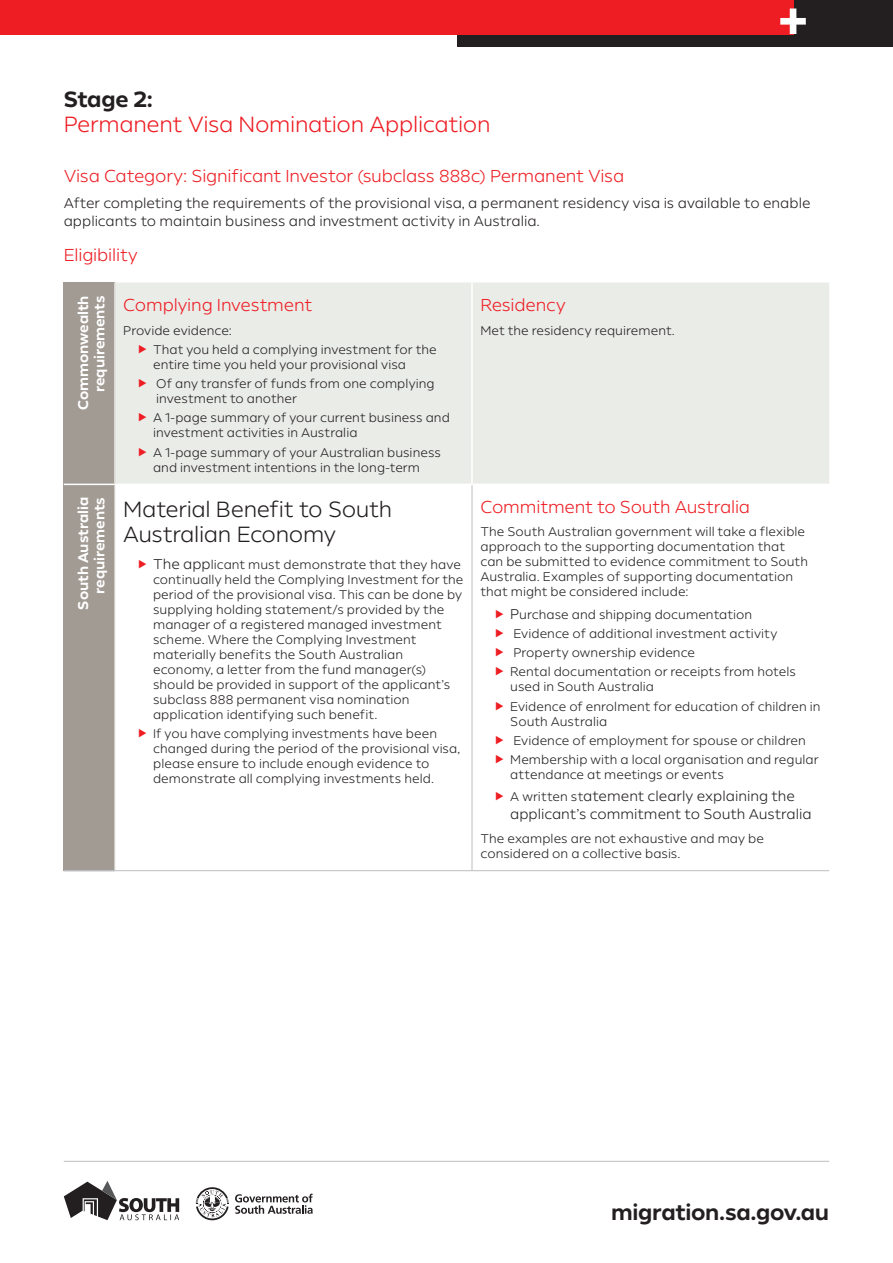
<style>
.page{position:relative;width:893px;height:1263px;background:#fff}
.page>*{position:absolute;margin:0;border:0;box-sizing:border-box;transform-origin:0 0}
.Intro_Para_14pt{font:21px/25.2px "Helios Antique";letter-spacing:-.015em;color:#ee1d23}
.Sub_HL{font:21px/25.2px "Helios Antique";letter-spacing:-.02em;color:#231f20}
.Sub_HL-2{font:700 21px "Helios Antique";letter-spacing:-.015em;color:#231f20}
.Sub_HL-3{font:16.5px "Helios Antique";letter-spacing:-.01em;color:#ee1d23}
.Body_Text_-_2mm_Spac{font:13.5px/18px "Helios Antique";color:#231f20}
.Table_HL_1{font:700 13.5px "Helios Antique";color:#fff}
.Body_Text_-_2mm_Spac-2{font:12px/15px "Helios Antique";letter-spacing:.005em;color:#231f20}
.s1{font-weight:700;color:#231f20}
.s2{font-size:13.5px}
.s3{font-size:12px}
</style>
<div class="page">
<svg style="left:64px;top:1181px;width:115px;height:39px"></svg>
<svg style="left:196px;top:1187px;width:33px;height:33px"></svg>
<svg style="left:235px;top:1194px;width:78px;height:20px"></svg>
<hr style="left:64px;top:1161px;width:765px;height:1px;background:#bcbdc0">
<div style="left:457px;top:0;width:436px;height:47px;background:#231f20"></div>
<div style="left:0;top:0;width:793px;height:34px;background:#ee1d23"></div>
<svg style="left:780px;top:9px;width:26px;height:25px"></svg>
<div style="left:64px;top:283px;width:51px;height:201px;background:#a19b94"></div>
<div style="left:116px;top:283px;width:713px;height:201px;background:#eaece8"></div>
<div style="left:64px;top:484px;width:51px;height:387px;background:#a19b94"></div>
<hr style="left:471px;top:283px;width:2px;height:201px;background:#fff">
<hr style="left:472px;top:485px;width:1px;height:385px;background:#bcbdc0">
<hr style="left:114px;top:283px;width:2px;height:201px;background:#dedad6">
<hr style="left:114px;top:485px;width:1px;height:385px;background:#dedad6">
<hr style="left:64px;top:484px;width:51px;height:1px;background:#fff">
<hr style="left:64px;top:870px;width:51px;height:1px;background:#bcbdc0">
<hr style="left:115px;top:870px;width:357px;height:1px;background:#bcbdc0">
<hr style="left:472px;top:870px;width:357px;height:1px;background:#bcbdc0">
<svg style="left:139px;top:345px;width:7px;height:8px"></svg>
<svg style="left:139px;top:379px;width:7px;height:8px"></svg>
<svg style="left:139px;top:413px;width:7px;height:9px"></svg>
<svg style="left:139px;top:447px;width:7px;height:9px"></svg>
<p class="Intro_Para_14pt" style="left:64px;top:86px;width:428px"><span class="s1">Stage 2:<br></span>Permanent Visa Nomination Application</p>
<p class="Sub_HL-3" style="left:64px;top:166px;width:562px">Visa Category: Significant Investor (subclass 888c) Permanent Visa</p>
<p class="Body_Text_-_2mm_Spac" style="left:64px;top:194px;width:748px">After completing the requirements of the provisional visa, a permanent residency visa is available to enable applicants to maintain business and investment activity in Australia.</p>
<p class="Sub_HL-3" style="left:64px;top:245px;width:75px">Eligibility</p>
<p class="Table_HL_1" style="left:75px;top:409px;width:116px;rotate:-90deg">Commonwealth</p>
<p class="Table_HL_1" style="left:91px;top:392px;width:98px;rotate:-90deg">requirements</p>
<p class="Sub_HL-3" style="left:123px;top:295px;width:190px">Complying Investment</p>
<p class="Body_Text_-_2mm_Spac-2" style="left:123px;top:323px;width:110px">Provide evidence:</p>
<p class="Body_Text_-_2mm_Spac-2" style="left:153px;top:342px;width:285px">That you held a complying investment for the entire time you held your provisional visa</p>
<p class="Body_Text_-_2mm_Spac-2" style="left:156px;top:376px;width:280px">Of any transfer of funds from one complying investment to another</p>
<p class="Body_Text_-_2mm_Spac-2" style="left:153px;top:410px;width:298px">A 1-page summary of your current business and investment activities in Australia</p>
<p class="Body_Text_-_2mm_Spac-2" style="left:153px;top:445px;width:290px">A 1-page summary of your Australian business and investment intentions in the long-term</p>
<p class="Table_HL_1" style="left:75px;top:610px;width:114px;rotate:-90deg">South Australia</p>
<p class="Table_HL_1" style="left:91px;top:594px;width:98px;rotate:-90deg">requirements</p>
<p class="Sub_HL" style="left:123px;top:497px;width:270px">Material Benefit to South<br>Australian Economy</p>
<p class="Body_Text_-_2mm_Spac-2" style="left:153px;top:557px;width:312px"><span class="s2">The app</span>licant must demonstrate that they have continually held the Complying Investment for the period of the provisional visa. This can be done by supplying holding statement/s provided by the manager of a registered managed investment scheme. Where the Complying Investment materially benefits the South Australian economy, a letter from the fund manager(s) should be provided in support of the applicant’s subclass 888 permanent visa nomination application identifying such benefit.</p>
<p class="Body_Text_-_2mm_Spac-2" style="left:153px;top:726px;width:309px">If you have complying investments have been changed during the period of the provisional visa, please ensure to include enough evidence to demonstrate all complying investments held.</p>
<p class="Sub_HL-3" style="left:480px;top:295px;width:87px">Residency</p>
<p class="Body_Text_-_2mm_Spac-2" style="left:480px;top:323px;width:196px">Met the residency requirement.</p>
<p class="Sub_HL-3" style="left:480px;top:497px;width:271px">Commitment to South Australia</p>
<p class="Body_Text_-_2mm_Spac-2" style="left:480px;top:524px;width:329px">The South Australian government will take a flexible approach to the supporting documentation that can be submitted to evidence commitment to South Australia. Examples of supporting documentation that might be considered include:</p>
<p class="Body_Text_-_2mm_Spac-2" style="left:510px;top:607px;width:244px"><span class="s2">P</span>urchase and shipping documentation</p>
<p class="Body_Text_-_2mm_Spac-2" style="left:513px;top:626px;width:265px">Evidence of additional investment activity</p>
<p class="Body_Text_-_2mm_Spac-2" style="left:513px;top:645px;width:183px">Property ownership evidence</p>
<p class="Body_Text_-_2mm_Spac-2" style="left:510px;top:664px;width:287px">Rental documentation or receipts from hotels used in South Australia</p>
<p class="Body_Text_-_2mm_Spac-2" style="left:510px;top:699px;width:312px">Evidence of enrolment for education of children in<br>South Australia</p>
<p class="Body_Text_-_2mm_Spac-2" style="left:513px;top:733px;width:294px">Evidence of employment for spouse or children</p>
<p class="Body_Text_-_2mm_Spac-2" style="left:510px;top:752px;width:310px">Membership with a local organisation and regular attendance at meetings or events</p>
<p class="Body_Text_-_2mm_Spac" style="left:510px;top:787px;width:303px"><span class="s3">A written st</span>atement clearly explaining the applicant’s commitment to South Australia</p>
<p class="Body_Text_-_2mm_Spac-2" style="left:480px;top:831px;width:285px">The examples are not exhaustive and may be considered on a collective basis.</p>
<p class="Sub_HL-2" style="left:611px;top:1199px;width:219px">migration.sa.gov.au</p>
</div>
